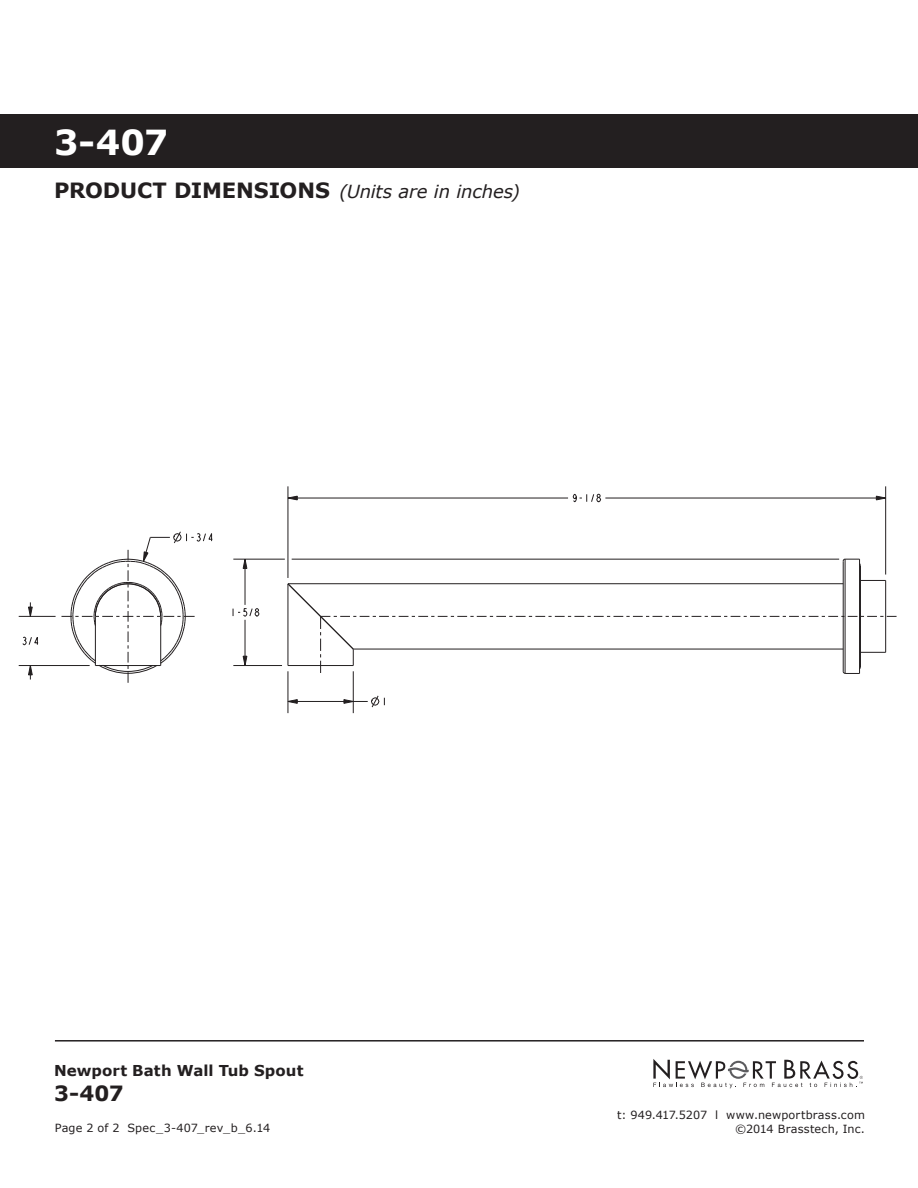
<style>
.page{position:relative;width:918px;height:1188px;background:#fff}
.page>*{position:absolute;margin:0;border:0;box-sizing:border-box;transform-origin:0 0}
.t1{font:700 34.5px "Verdana";color:#fff}
.t2{font:700 24.45px "Verdana";color:#231f20}
.t3{font:700 21px "Verdana";color:#231f20}
.t4{font:italic 18px "Verdana";letter-spacing:-.01em;color:#231f20}
.t5{font:700 15px "Verdana";color:#231f20}
.t6{font:11.25px/13.5px "Verdana";letter-spacing:.015em;color:#231f20;text-align:right}
.s1{font-weight:700;font-style:normal;font-size:21px}
</style>
<div class="page">
<svg style="left:653px;top:1059px;width:210px;height:29px"></svg>
<hr style="left:55px;top:1040px;width:809px;height:2px;background:#231f20">
<div style="left:0;top:114px;width:918px;height:54px;background:#231f20"></div>
<svg style="left:22px;top:636px;width:17px;height:10px"></svg>
<svg style="left:371px;top:695px;width:14px;height:13px"></svg>
<svg style="left:287px;top:699px;width:11px;height:5px"></svg>
<svg style="left:343px;top:699px;width:10px;height:5px"></svg>
<svg style="left:233px;top:608px;width:27px;height:9px"></svg>
<svg style="left:243px;top:656px;width:4px;height:9px"></svg>
<svg style="left:243px;top:560px;width:4px;height:9px"></svg>
<svg style="left:572px;top:493px;width:29px;height:10px"></svg>
<svg style="left:287px;top:496px;width:11px;height:4px"></svg>
<svg style="left:876px;top:496px;width:9px;height:4px"></svg>
<hr style="left:845px;top:559px;width:1px;height:114px;background:#231f20">
<hr style="left:245px;top:559px;width:1px;height:46px;background:#231f20">
<hr style="left:245px;top:620px;width:1px;height:46px;background:#231f20">
<hr style="left:288px;top:671px;width:1px;height:42px;background:#231f20">
<hr style="left:288px;top:486px;width:1px;height:92px;background:#231f20">
<hr style="left:353px;top:671px;width:1px;height:42px;background:#231f20">
<hr style="left:288px;top:701px;width:80px;height:1px;background:#231f20">
<hr style="left:233px;top:665px;width:49px;height:1px;background:#231f20">
<hr style="left:292px;top:559px;width:547px;height:1px;background:#231f20">
<hr style="left:233px;top:559px;width:52px;height:1px;background:#231f20">
<hr style="left:605px;top:498px;width:281px;height:1px;background:#231f20">
<hr style="left:288px;top:498px;width:280px;height:1px;background:#231f20">
<hr style="left:885px;top:486px;width:1px;height:89px;background:#231f20">
<svg style="left:28px;top:666px;width:5px;height:14px"></svg>
<svg style="left:28px;top:602px;width:5px;height:14px"></svg>
<hr style="left:19px;top:665px;width:71px;height:1px;background:#231f20">
<hr style="left:19px;top:616px;width:37px;height:1px;background:#231f20">
<hr style="left:843px;top:561px;width:1px;height:111px;background:#231f20">
<hr style="left:859px;top:559px;width:1px;height:114px;background:#231f20">
<hr style="left:860px;top:566px;width:1px;height:101px;background:#231f20">
<svg style="left:287px;top:580px;width:610px;height:94px"></svg>
<svg style="left:842px;top:558px;width:19px;height:8px"></svg>
<svg style="left:61px;top:531px;width:152px;height:152px"></svg>
<h1 class="t1" style="left:54px;top:121px;width:116px">3-407</h1>
<h3 class="t4" style="left:54px;top:180px;width:467px"><span class="s1">Product dimensions</span> (Units are in inches)</h3>
<h3 class="t5" style="left:54px;top:1061px;width:251px">N ewport Bath Wall Tub Spout</h3>
<h3 class="t3" style="left:54px;top:1080px;width:71px">3-407</h3>
<h2 class="t2" style="left:19px;top:1114px;width:83px">3-407</h2>
<p class="t6" style="left:55px;top:1121px;width:217px">Page 2 of 2 Spec_3-407_rev_b_6.14</p>
<p class="t6" style="left:617px;top:1108px;width:249px">t: 949.417.5207 l www.newportbrass.com ©2014 Brasstech, Inc.</p>
</div>
